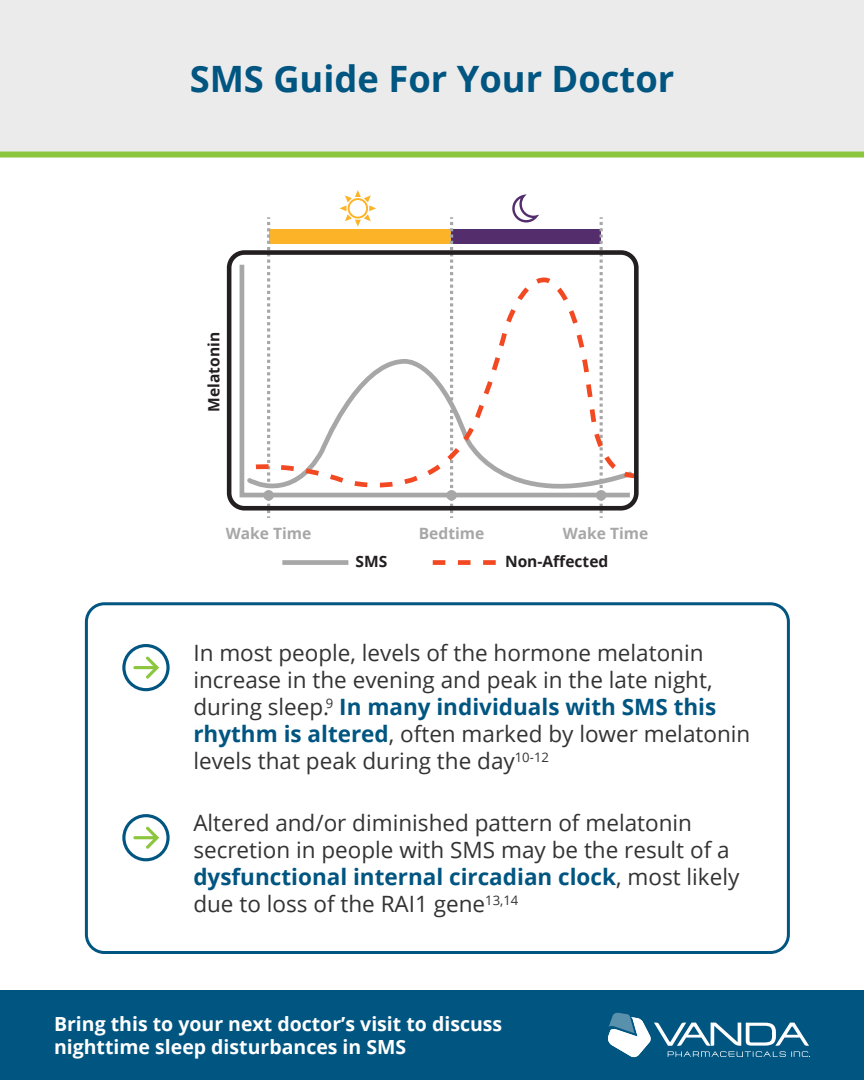
<style>
.page{position:relative;width:864px;height:1080px;background:#fff}
.page>*{position:absolute;margin:0;border:0;box-sizing:border-box;transform-origin:0 0}
.t1{font:700 36.3px "Open Sans";color:#005581}
.t2{font:22.5px/27px "Open Sans";color:#333}
.t3{font:700 19.5px/23.4px "Open Sans";color:#fff}
.t4{font:700 15.6px "Open Sans";color:#231f20}
.t5{font:700 15.6px "Open Sans";color:#a7a7a7}
.s1{font-weight:700;color:#005581}
</style>
<div class="page">
<div style="left:85px;top:602px;width:705px;height:352px;border:3px solid #005581;border-radius:18px"></div>
<svg style="left:122px;top:644px;width:48px;height:47px"></svg>
<svg style="left:122px;top:814px;width:48px;height:47px"></svg>
<div style="left:0;top:0;width:864px;height:156px;background:#ebebeb"></div>
<div style="left:0;top:152px;width:864px;height:6px;background:#8cc63f"></div>
<div style="left:269px;top:229px;width:183px;height:15px;background:#fcb328"></div>
<div style="left:452px;top:229px;width:149px;height:15px;background:#532d6c"></div>
<svg style="left:340px;top:190px;width:36px;height:37px"></svg>
<svg style="left:512px;top:194px;width:27px;height:29px"></svg>
<svg style="left:267px;top:217px;width:3px;height:301px"></svg>
<svg style="left:450px;top:217px;width:3px;height:301px"></svg>
<svg style="left:600px;top:217px;width:3px;height:301px"></svg>
<svg style="left:239px;top:260px;width:394px;height:240px"></svg>
<div style="left:263px;top:490px;width:11px;height:11px;background:#a7a7a7;border-radius:50%"></div>
<div style="left:446px;top:490px;width:11px;height:11px;background:#a7a7a7;border-radius:50%"></div>
<div style="left:596px;top:490px;width:10px;height:11px;background:#a7a7a7;border-radius:50%"></div>
<div style="left:227px;top:250px;width:412px;height:261px;border:5px solid #231f20;border-radius:15px"></div>
<div style="left:282px;top:560px;width:66px;height:5px;background:#a7a7a7"></div>
<svg style="left:433px;top:560px;width:63px;height:5px"></svg>
<div style="left:0;top:990px;width:864px;height:90px;background:#005581"></div>
<svg style="left:608px;top:1013px;width:202px;height:45px"></svg>
<p class="t1" style="left:190px;top:53px;width:486px">SMS Guide For Your Doctor</p>
<p class="t4" style="left:203px;top:412px;width:81px;rotate:-90deg">Melatonin</p>
<p class="t5" style="left:226px;top:522px;width:87px">Wake Time</p>
<p class="t5" style="left:419px;top:522px;width:67px">Bedtime</p>
<p class="t5" style="left:563px;top:522px;width:87px">Wake Time</p>
<p class="t4" style="left:356px;top:550px;width:33px">SMS</p>
<p class="t4" style="left:505px;top:550px;width:105px">Non-Affected</p>
<p class="t2" style="left:193px;top:639px;width:558px">In most people, levels of the hormone melatonin increase in the evening and peak in the late night, during sleep.<sup>9</sup> <span class="s1">In many individuals with SMS this rhythm is altered</span>, often marked by lower melatonin levels that peak during the day<sup>10-12</sup></p>
<p class="t2" style="left:193px;top:809px;width:548px">Altered and/or diminished pattern of melatonin secretion in people with SMS may be the result of a <span class="s1">dysfunctional internal circadian clock</span>, most likely due to loss of the RAI1 gene<sup>13,14</sup></p>
<p class="t3" style="left:54px;top:1012px;width:450px">Bring this to your next doctor’s visit to discuss nighttime sleep disturbances in SMS</p>
</div>
